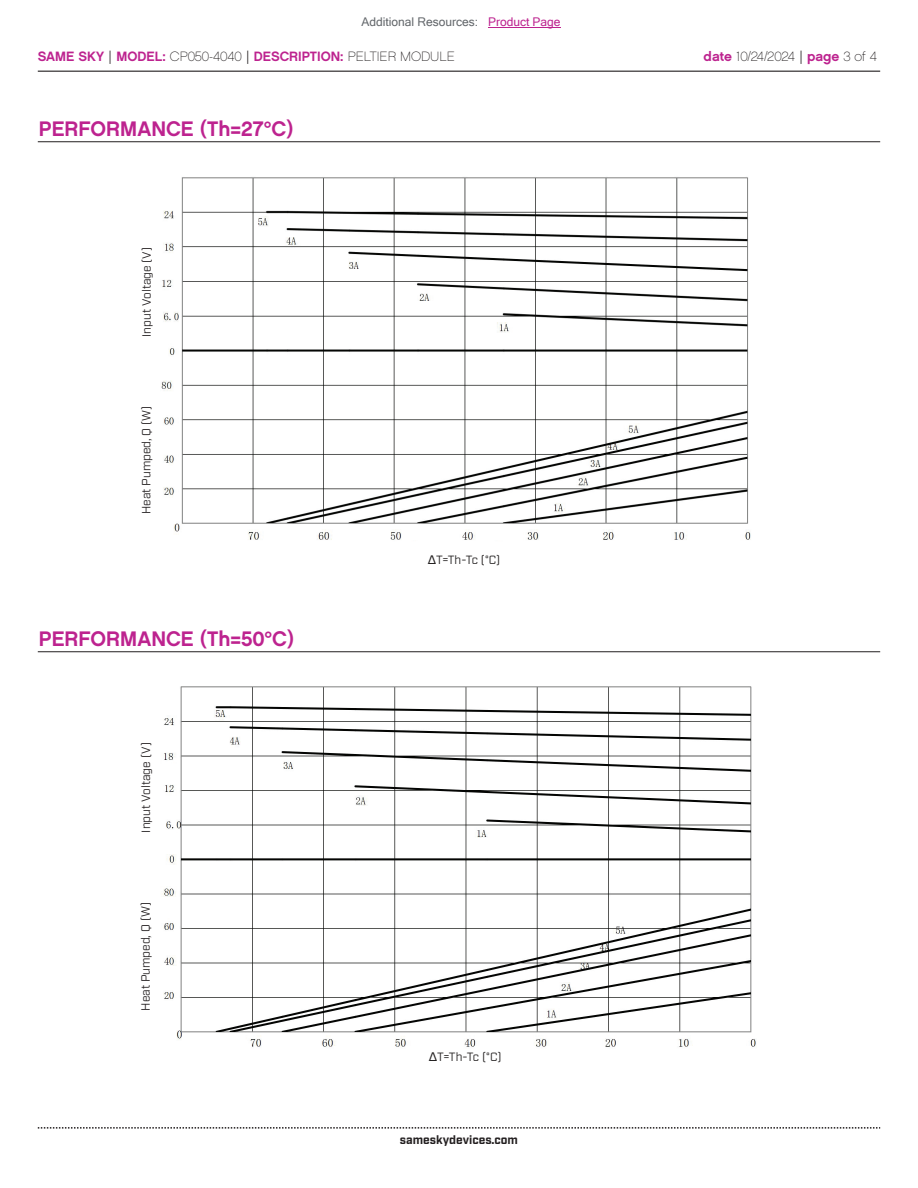
<style>
.page{position:relative;width:918px;height:1188px;background:#fff}
.page>*{position:absolute;margin:0;border:0;box-sizing:border-box;transform-origin:0 0}
.t1{font:21px "Chalet New York Nineteen Sixty";color:#bd238f}
.t2{font:13.5px "Chalet New York Nineteen Sixty";color:#bd238f}
.t3{font:13.5px "Chalet Paris Nineteen Sixty";letter-spacing:-.01em;color:#231f20}
.t4{font:12px "Industry";color:#231f20}
.t5{font:12px "Microsoft Sans Serif";color:#63676b}
.t6{font:12px "Industry";letter-spacing:-.035em;color:#211e1e}
.t7{font:700 12px "Industry";color:#231f20}
.s1{color:#bd238f}
.s2{font-family:"Industry";color:#231f20}
.s3{font-family:"Chalet Paris Nineteen Sixty";color:#231f20}
.s4{font-family:"Chalet New York Nineteen Sixty";color:#bd238f}
.s5{font-family:"Industry"}
.s6{font-family:"Verdana"}
</style>
<div class="page">
<hr style="left:38px;top:71px;width:842px;height:1px;background:#231f20">
<svg style="left:38px;top:1127px;width:842px;height:2px"></svg>
<img style="left:161px;top:177px;width:590px;height:363px">
<hr style="left:38px;top:141px;width:842px;height:1px;background:#231f20">
<img style="left:162px;top:686px;width:594px;height:361px">
<hr style="left:38px;top:651px;width:842px;height:1px;background:#231f20">
<hr style="left:488px;top:27px;width:73px;height:1px;background:#bd238f">
<p class="t5" style="left:362px;top:15px;width:201px">Additional Resources: <span class="s1">Product Page</span></p>
<p class="t2" style="left:38px;top:47px;width:419px">SAME SKY <span class="s2">|</span> MODEL: <span class="s3">CP050-4040</span> <span class="s2">|</span> DESCRIPTION: <span class="s3">PELTIER MODULE</span></p>
<p class="t3" style="left:704px;top:48px;width:175px"><span class="s4">date</span> 10/24/2024 <span class="s5">|</span> <span class="s4">page</span> 3 of 4</p>
<h1 class="t1" style="left:39px;top:115px;width:256px">PERFORMANCE (Th=27°C)</h1>
<p class="t4" style="left:139px;top:337px;width:91px;rotate:-90deg">Input Voltage (V)</p>
<p class="t4" style="left:139px;top:514px;width:110px;rotate:-90deg">Heat Pumped, Q (W)</p>
<h1 class="t1" style="left:39px;top:625px;width:257px">PERFORMANCE (Th=50°C)</h1>
<p class="t4" style="left:139px;top:833px;width:92px;rotate:-90deg">Input Voltage (V)</p>
<p class="t4" style="left:139px;top:1011px;width:110px;rotate:-90deg">Heat Pumped, Q (W)</p>
<p class="t6" style="left:428px;top:553px;width:74px"><span class="s6">Δ</span>T=Th-Tc (°C)</p>
<p class="t6" style="left:429px;top:1050px;width:75px"><span class="s6">Δ</span>T=Th-Tc (°C)</p>
<p class="t7" style="left:400px;top:1132px;width:120px">sameskydevices.com</p>
</div>
